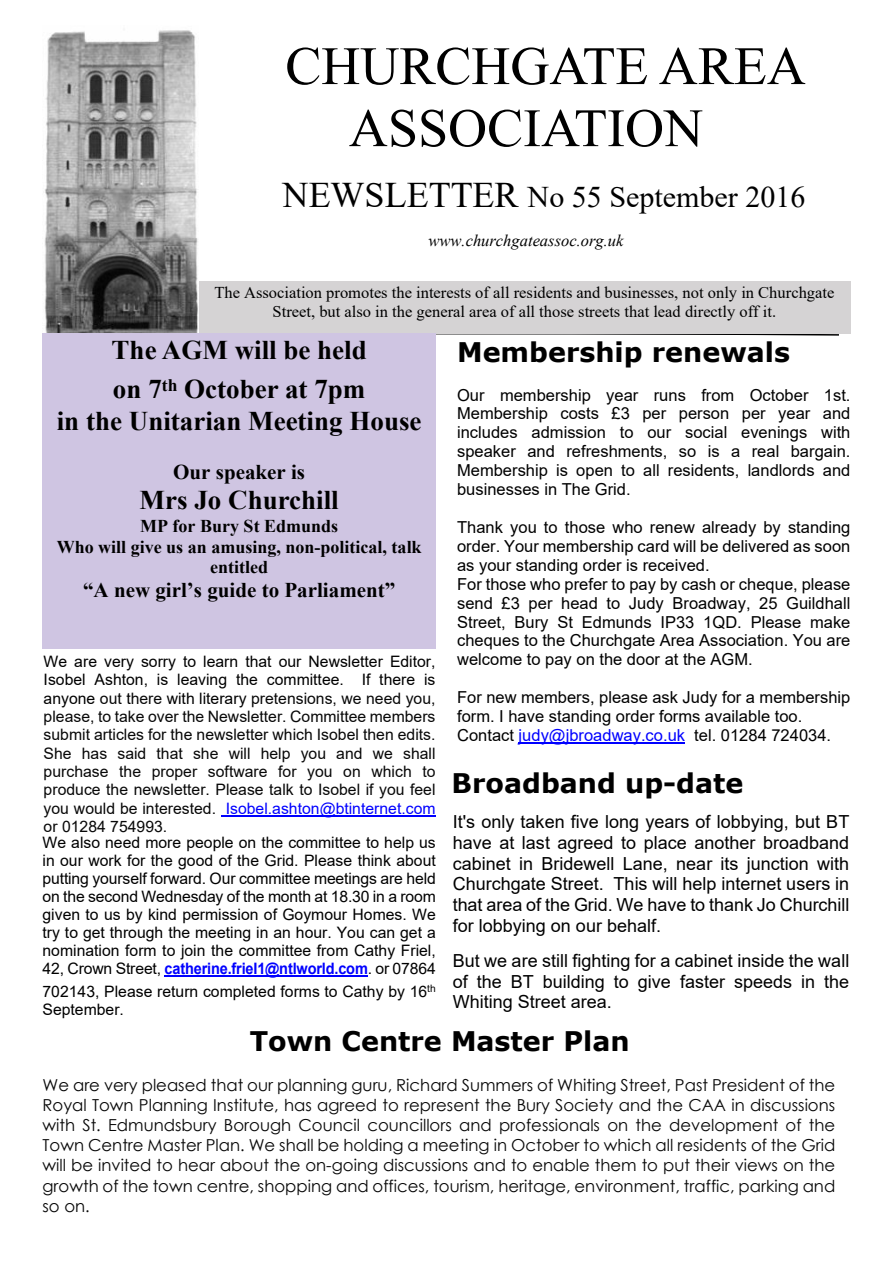
<style>
.page{position:relative;width:893px;height:1263px;background:#fff}
.page>*{position:absolute;margin:0;border:0;box-sizing:border-box;transform-origin:0 0}
.t1{font:54px/62.1px "Times New Roman";color:#000}
.t2{font:30px "Times New Roman";color:#000}
.t3{font:700 27px/39px "Times New Roman";color:#000}
.t4{font:700 27px "Verdana";color:#000}
.t5{font:700 21px "Times New Roman";color:#000}
.t6{font:18px/20.7px "Arial";color:#000;text-align:justify}
.t7{font:700 18px/20.7px "Times New Roman";color:#000;text-align:center}
.t8{font:16.5px/18.9px "Arial";color:#000}
.t9{font:16.5px/20.1px "Century Gothic";color:#080808;text-align:justify}
.t10{font:16.5px/18.9px "Times New Roman";color:#000;text-align:center}
.t11{font:italic 16.5px "Times New Roman";color:#000}
.t12{font:15.75px/18.3px "Arial";color:#080808;text-align:justify}
.t13{font:15.75px/18px "Arial";color:#000;text-align:justify}
.s1{font-size:36px}
.s2{color:#00f}
.s3{color:#000}
.s4{font-weight:700;color:#00f}
</style>
<div class="page">
<svg style="left:436px;top:333px;width:404px;height:3px"></svg>
<div style="left:198px;top:281px;width:652px;height:52px;background:#d5d3d4"></div>
<img style="left:44px;top:30px;width:154px;height:303px">
<div style="left:43px;top:333px;width:393px;height:316px;background:#cfc5e2"></div>
<hr style="left:519px;top:743px;width:166px;height:1px;background:#00f">
<hr style="left:221px;top:815px;width:215px;height:1px;background:#00f">
<hr style="left:165px;top:975px;width:203px;height:2px;background:#00f">
<h1 class="t1" style="left:349px;top:40px;width:458px;text-indent:-64px">CHURCHGATE AREA<br>ASSOCIATION</h1>
<h2 class="t2" style="left:283px;top:186px;width:524px"><span class="s1">NEWSLETTER</span> No 55 September 2016</h2>
<p class="t11" style="left:429px;top:235px;width:196px">www.churchgateassoc.org.uk</p>
<p class="t10" style="left:214px;top:284px;width:621px">The Association promotes the interests of all residents and businesses, not only in Churchgate<br>Street, but also in the general area of all those streets that lead directly off it.</p>
<h3 class="t3" style="left:112px;top:334px;width:257px">The AGM will be held on 7<sup>th</sup> October at 7pm</h3>
<h3 class="t3" style="left:57px;top:404px;width:366px">in the Unitarian Meeting House</h3>
<p class="t5" style="left:173px;top:465px;width:133px">Our speaker is</p>
<h3 class="t3" style="left:140px;top:483px;width:201px">Mrs Jo Churchill</h3>
<p class="t7" style="left:57px;top:517px;width:366px">MP for Bury St Edmunds<br>Who will give us an amusing, non-political, talk entitled</p>
<p class="t5" style="left:83px;top:582px;width:314px">“A new girl’s guide to Parliament”</p>
<h3 class="t4" style="left:457px;top:341px;width:334px">Membership renewals</h3>
<p class="t8" style="left:457px;top:387px;width:395px;text-align:justify">Our membership year runs from October 1st.<br>Membership costs £3 per person per year and includes admission to our social evenings with speaker and refreshments, so is a real bargain.<br>Membership is open to all residents, landlords and businesses in The Grid.</p>
<p class="t8" style="left:457px;top:519px;width:395px">Thank you to those who renew already by standing order. Your membership card will be delivered as soon as your standing order is received.<br>For those who prefer to pay by cash or cheque, please send £3 per head to Judy Broadway, 25 Guildhall Street, Bury St Edmunds IP33 1QD. Please make cheques to the Churchgate Area Association. You are welcome to pay on the door at the AGM.</p>
<p class="t8" style="left:457px;top:689px;width:395px">For new members, please ask Judy for a membership form. I have standing order forms available too.<br>Contact <span class="s2">judy@jbroadway.co.uk</span> tel. 01284 724034.</p>
<p class="t12" style="left:44px;top:654px;width:393px"><span class="s3">We are very sorry to learn that our Newsletter Editor, Isobel Ashton, is leaving the committee. If there is anyone</span> out <span class="s3">t</span>here <span class="s3">with literary</span> pretensions, we need you, please, to take over the Newsletter. Committee members submit articles for the newsletter which Isobel then edits.<br>She has said that she will help you and we shall purchase the proper software for you on which to produce the newsletter<span class="s3">.</span> Please talk to Isobel if you feel you would be interested. <span class="s2">Isobel.ashton@btinternet.com </span>or 01284 754993.</p>
<p class="t13" style="left:43px;top:834px;width:395px">We also need more people on the committee to help us in our work for the good of the Grid. Please think about putting yourself forward. Our committee meetings are held on the second Wednesday of the month at 18.30 in a room given to us by kind permission of Goymour Homes. We try to get through the meeting in an hour. You can get a nomination form to join the committee from Cathy Friel, 42, Crown Street, <span class="s4">catherine.frieI1@ntlworld.com</span>. or 07864</p>
<p class="t13" style="left:43px;top:984px;width:395px">702143, Please return completed forms to Cathy by 16<sup>th<br></sup>September.</p>
<h3 class="t4" style="left:452px;top:772px;width:293px">Broadband up-date</h3>
<p class="t6" style="left:453px;top:813px;width:398px">It's only taken five long years of lobbying, but BT have at last agreed to place another broadband cabinet in Bridewell Lane, near its junction with Churchgate Street. This will help internet users in that area of the Grid. We have to thank Jo Churchill for lobbying on our behalf.</p>
<p class="t6" style="left:453px;top:952px;width:398px">But we are still fighting for a cabinet inside the wall of the BT building to give faster speeds in the Whiting Street area.</p>
<h3 class="t4" style="left:250px;top:1030px;width:381px">Town Centre Master Plan</h3>
<p class="t9" style="left:43px;top:1076px;width:794px">We are very pleased that our planning guru, Richard Summers of Whi<span class="s3">t</span>ing Street, Past President of the Royal Town Planning Institute, has agreed to represent the Bury Society and the CAA in discussions with St. Edmundsbury Borough Council councillors and professionals on the development of the Town Centre Master Plan. We shall be holding a meeting in October to which all residents of the Grid will be invited to hear about the on-going discussions and to enable them to put their views on the growth of the town centre, shopping and offices, tourism, heritage, environment, traffic, parking and so on.</p>
</div>
